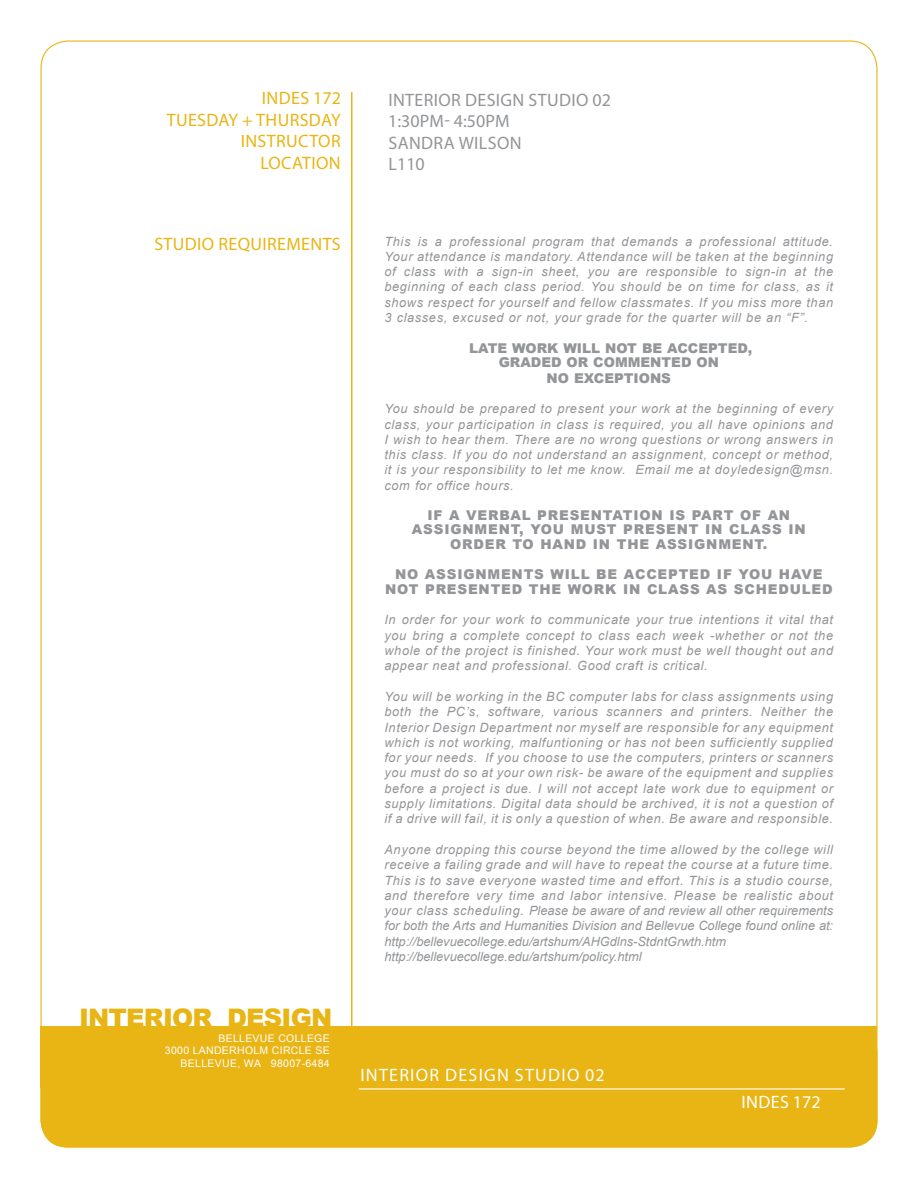
<style>
.page{position:relative;width:918px;height:1188px;background:#fff}
.page>*{position:absolute;margin:0;border:0;box-sizing:border-box;transform-origin:0 0}
.t1{font:900 25.5px "Arial";letter-spacing:-.03em;color:#e9b514}
.t2{font:18px/21.6px "Myriad Pro";letter-spacing:.02em;color:#e9b514;text-align:right}
.t3{font:18px/21.6px "Myriad Pro";letter-spacing:.01em;color:#939598}
.t4{font:18px "Myriad Pro";letter-spacing:.07em;color:#fff}
.t5{font:900 13.5px/14.7px "Arial";letter-spacing:.06em;color:#939598}
.t6{font:900 13.5px/15.3px "Arial";color:#939598}
.t7{font:italic 12.75px/15.3px "Arial";letter-spacing:.05em;color:#939598;text-align:justify}
.t8{font:10.5px/12.6px "Arial Unicode MS";letter-spacing:.03em;color:#fff;text-align:right}
</style>
<div class="page">
<div style="left:40px;top:1026px;width:838px;height:122px;background:#e9b514;border-radius:27px"></div>
<div style="left:40px;top:1026px;width:838px;height:61px;background:#e9b514"></div>
<hr style="left:351px;top:92px;width:1px;height:961px;background:#e9b514">
<hr style="left:359px;top:1088px;width:486px;height:2px;background:#fff">
<h2 class="t2" style="left:262px;top:87px;width:81px">INDES 172</h2>
<h2 class="t2" style="left:167px;top:109px;width:11px">TUES</h2>
<h2 class="t2" style="left:207px;top:109px;width:136px">DAY + THURS DAY<br>INSTRUCTOR<br>LOCATION</h2>
<h2 class="t3" style="left:388px;top:89px;width:10px">INTERIOR</h2>
<h2 class="t3" style="left:465px;top:89px;width:23px">DESIGN</h2>
<h2 class="t3" style="left:529px;top:89px;width:84px">STUDIO 02</h2>
<h2 class="t3" style="left:388px;top:110px;width:112px">1:30PM- 4:50PM<br>SANDRA WILSON<br>L110</h2>
<h2 class="t2" style="left:154px;top:233px;width:188px">STUDIO REQUIREMENTS</h2>
<p class="t7" style="left:384px;top:234px;width:450px">This is a professional program that demands a professional attitude.<br>Your attendance is mandatory. Attendance will be taken at the beginning of class with a sign-in sheet, you are responsible to sign-in at the beginning of each class period. You should be on time for class, as it shows respect for yourself and fellow classmates. If you miss more than 3 classes, excused or not, your grade for the quarter will be an “F”.</p>
<p class="t6" style="left:469px;top:340px;width:260px">LATE WORK WILL NOT BE ACCEPTED</p>
<p class="t5" style="left:748px;top:340px;width:6px">,</p>
<p class="t6" style="left:547px;top:354px;width:174px;text-indent:-48px">GRADED OR COMMENTED ON<br>NO</p>
<p class="t5" style="left:574px;top:370px;width:77px">EXCEPTIONS</p>
<p class="t7" style="left:384px;top:401px;width:450px">You should be prepared to present your work at the beginning of every class, your participation in class is required, you all have opinions and I wish to hear them. There are no wrong questions or wrong answers in this class. If you do not understand an assignment, concept or method, it is your responsibility to let me know. Email me at doyledesign@msn. com for office hours.</p>
<p class="t5" style="left:427px;top:507px;width:94px">IF A VERBAL</p>
<p class="t5" style="left:412px;top:507px;width:380px;text-indent:125px">PRESENTATION IS PA RT OF AN<br>ASSIGNMENT, YOU MUST PRESENT</p>
<p class="t5" style="left:450px;top:522px;width:357px;text-indent:311px">SS IN<br>ORDER TO HAND I N THE ASSIGNMENT.</p>
<p class="t5" style="left:705px;top:522px;width:36px">IN CLA</p>
<h1 class="t1" style="left:79px;top:999px;width:255px">INTERIOR DESIGN</h1>
<p class="t8" style="left:165px;top:1032px;width:166px">BELLEVUE COLLEGE<br>3000 LANDERHOLM CIRCLE SE<br>BELLEVUE, WA 98007-6484</p>
<p class="t5" style="left:395px;top:566px;width:12px">NO</p>
<p class="t5" style="left:425px;top:566px;width:51px">ASSIGNMENTS</p>
<p class="t5" style="left:551px;top:566px;width:57px">WILL BE</p>
<p class="t5" style="left:624px;top:566px;width:67px">ACCEPTED</p>
<p class="t5" style="left:717px;top:566px;width:27px">IF YOU</p>
<p class="t5" style="left:779px;top:566px;width:34px">HAVE</p>
<p class="t5" style="left:385px;top:581px;width:9px">NOT</p>
<p class="t5" style="left:425px;top:581px;width:23px">PRESENTED</p>
<p class="t5" style="left:529px;top:581px;width:162px">THE WORK IN CLASS</p>
<p class="t5" style="left:706px;top:581px;width:128px">AS SCHEDULED</p>
<p class="t7" style="left:384px;top:612px;width:450px">In order for your work to communicate your true intentions it vital that you bring a complete concept to class each week -whether or not the whole of the project is finished. Your work must be well thought out and appear neat and professional. Good craft is critical.</p>
<p class="t7" style="left:384px;top:689px;width:450px">You will be working in the BC computer labs for class assignments using both the PC’s, software, various scanners and printers. Neither the Interior Design Department nor myself are responsible for any equipment which is not working, malfuntioning or has not been sufficiently supplied for your needs. If you choose to use the computers, printers or scanners you must do so at your own risk- be aware of the equipment and supplies before a project is due. I will not accept late work due to equipment or supply limitations. Digital data should be archived, it is not a question of if a drive will fail, it is only a question of when. Be aware and responsible.</p>
<p class="t7" style="left:384px;top:842px;width:450px;text-align:left">Anyone dropping this course beyond the time allowed by the college will receive a failing grade and will have to repeat the course at a future time.<br>This is to save everyone wasted time and effort. This is a studio course, and therefore very time and labor intensive. Please be realistic about your class scheduling. Please be aware of and review all other requirements for both the Arts and Humanities Division and Bellevue College found online at: http://bellevuecollege.edu/artshum/AHGdlns-StdntGrwth.htm http://bellevuecollege.edu/artshum/policy.html</p>
<h2 class="t4" style="left:360px;top:1064px;width:246px">INTERIOR DESIGN STUDIO 02</h2>
<h2 class="t4" style="left:742px;top:1091px;width:81px">INDES 172</h2>
</div>
